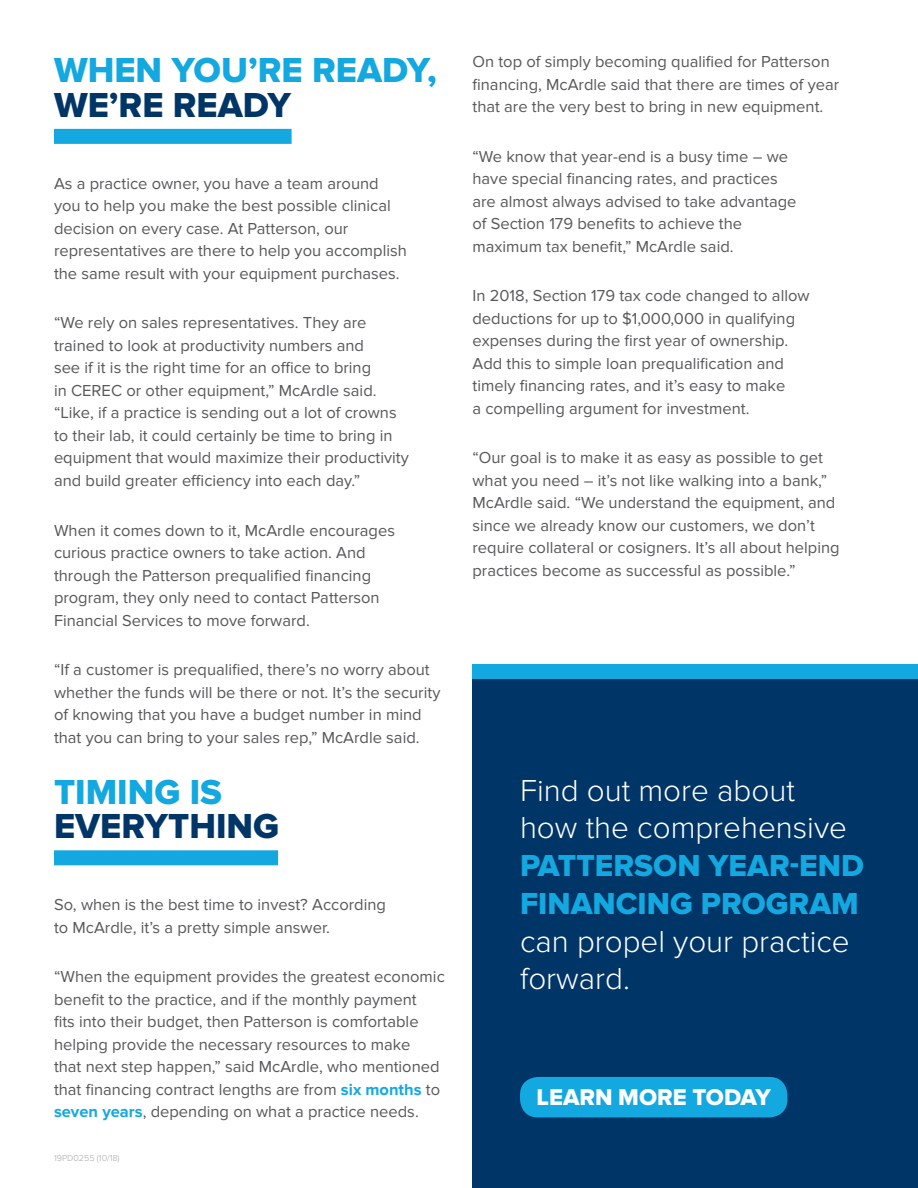
<style>
.page{position:relative;width:918px;height:1188px;background:#fff}
.page>*{position:absolute;margin:0;border:0;box-sizing:border-box;transform-origin:0 0}
.t1{font:36px "Proxima Nova Extrabld";color:#14a8e0}
.t2{font:36px "Proxima Nova Extrabld";color:#003667}
.t3{font:300 31.5px/37.7px "Proxima Nova";color:#fff}
.t4{font:31.5px/37.7px "Proxima Nova Extrabld";color:#14a8e0}
.t5{font:23.7px "Proxima Nova Extrabld";color:#fff}
.t6{font:16.5px/22.5px "Proxima Nova";color:#57585a}
.t7{font:300 9px "Proxima Nova";color:#a7a8ac}
.s1{font-weight:700;color:#14a8e0}
</style>
<div class="page">
<div style="left:472px;top:664px;width:446px;height:15px;background:#14a8e0"></div>
<div style="left:472px;top:679px;width:446px;height:509px;background:#003667"></div>
<div style="left:520px;top:1077px;width:267px;height:40px;background:#14a8e0;border-radius:18px"></div>
<div style="left:54px;top:129px;width:238px;height:15px;background:#14a8e0"></div>
<div style="left:54px;top:850px;width:224px;height:15px;background:#14a8e0"></div>
<h1 class="t1" style="left:54px;top:50px;width:384px">WHEN YOU’RE READY,</h1>
<h1 class="t2" style="left:54px;top:84px;width:239px">WE’RE READY</h1>
<p class="t6" style="left:54px;top:172px;width:354px">As a practice owner, you have a team around you to help you make the best possible clinical decision on every case. At Patterson, our representatives are there to help you accomplish the same result with your equipment purchases.</p>
<p class="t6" style="left:54px;top:312px;width:356px">“We rely on sales representatives. They are trained to look at productivity numbers and<br>see if it is the right time for an office to bring<br>in CEREC or other equipment,” McArdle said. “Like, if a practice is sending out a lot of crowns to their lab, it could certainly be time to bring in equipment that would maximize their productivity and build greater efficiency into each day.”</p>
<p class="t6" style="left:54px;top:519px;width:343px">When it comes down to it, McArdle encourages curious practice owners to take action. And through the Patterson prequalified financing program, they only need to contact Patterson Financial Services to move forward.</p>
<p class="t6" style="left:54px;top:659px;width:388px">“If a customer is prequalified, there’s no worry about whether the funds will be there or not. It’s the security of knowing that you have a budget number in mind that you can bring to your sales rep,” McArdle said.</p>
<h1 class="t1" style="left:54px;top:771px;width:170px">TIMING IS</h1>
<h1 class="t2" style="left:54px;top:806px;width:227px">EVERYTHING</h1>
<p class="t6" style="left:54px;top:894px;width:334px">So, when is the best time to invest? According to McArdle, it’s a pretty simple answer.</p>
<p class="t6" style="left:54px;top:966px;width:392px">“When the equipment provides the greatest economic benefit to the practice, and if the monthly payment<br>fits into their budget, then Patterson is comfortable helping provide the necessary resources to make<br>that next step happen,” said McArdle, who mentioned that financing contract lengths are from <span class="s1">six months</span> to <span class="s1">seven years</span>, depending on what a practice needs.</p>
<p class="t7" style="left:54px;top:1152px;width:67px">19PD0255 (10/18)</p>
<p class="t6" style="left:473px;top:51px;width:368px">On top of simply becoming qualified for Patterson financing, McArdle said that there are times of year that are the very best to bring in new equipment.</p>
<p class="t6" style="left:473px;top:145px;width:325px">“We know that year-end is a busy time – we have special financing rates, and practices are almost always advised to take advantage of Section 179 benefits to achieve the maximum tax benefit,” McArdle said.</p>
<p class="t6" style="left:473px;top:285px;width:339px">In 2018, Section 179 tax code changed to allow deductions for up to $1,000,000 in qualifying expenses during the first year of ownership.<br>Add this to simple loan prequalification and timely financing rates, and it’s easy to make<br>a compelling argument for investment.</p>
<p class="t6" style="left:473px;top:447px;width:369px">“Our goal is to make it as easy as possible to get what you need – it’s not like walking into a bank,” McArdle said. “We understand the equipment, and since we already know our customers, we don’t require collateral or cosigners. It’s all about helping practices become as successful as possible.”</p>
<h2 class="t3" style="left:520px;top:772px;width:328px">Find out more about how the comprehensive</h2>
<h2 class="t4" style="left:520px;top:848px;width:345px">PATTERSON YEAR-END<br>FINANCING PROGRAM</h2>
<h2 class="t3" style="left:520px;top:923px;width:331px">can propel your practice forward.</h2>
<h3 class="t5" style="left:537px;top:1084px;width:236px">LEARN MORE TODAY</h3>
</div>
